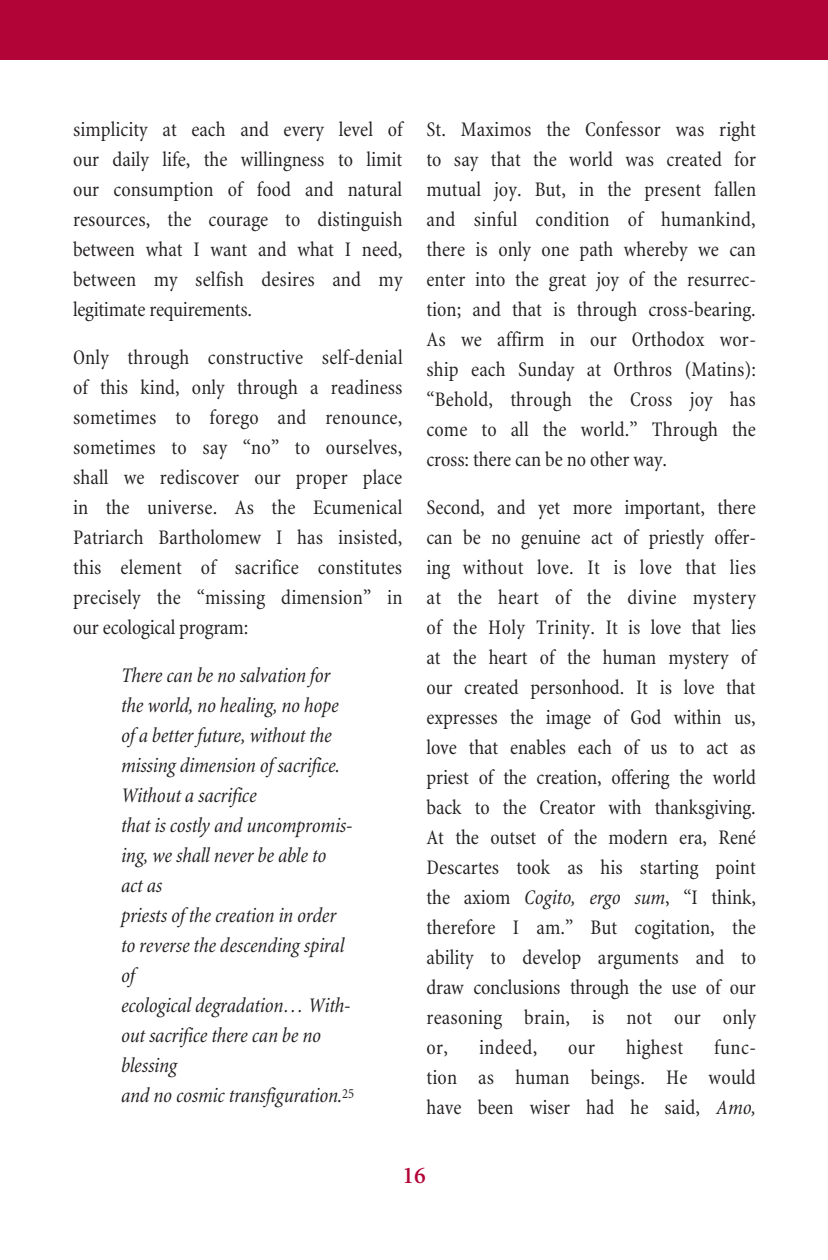
<style>
.page{position:relative;width:828px;height:1260px;background:#fff}
.page>*{position:absolute;margin:0;border:0;box-sizing:border-box;transform-origin:0 0}
.t1{font:600 24px "Minion";color:#b30437}
._3_LECTURE_TEXT{font:condensed 21px/30px "Minion";letter-spacing:.005em;color:#231f20;text-align:justify}
._05_INSET_ITALIC_TEX{font:italic condensed 21px/30px "Minion";letter-spacing:-.01em;color:#231f20}
.s1{font-style:italic}
</style>
<div class="page">
<div style="left:0;top:0;width:828px;height:60px;background:#b30437"></div>
<p class="_3_LECTURE_TEXT" style="left:73px;top:115px;width:331px">simplicity at each and every level of our daily life, the willingness to limit our consumption of food and natural resources, the courage to distinguish between what I want and what I need, between my selfish desires and my legitimate requirements.</p>
<p class="_3_LECTURE_TEXT" style="left:73px;top:343px;width:331px">Only through constructive self-denial of this kind, only through a readiness sometimes to forego and renounce, sometimes to say “no” to ourselves, shall we rediscover our proper place in the universe. As the Ecumenical Patriarch Bartholomew I has insisted, this element of sacrifice constitutes precisely the “missing dimension” in our ecological program:</p>
<p class="_05_INSET_ITALIC_TEX" style="left:121px;top:661px;width:235px">There can be no salvation for the world, no healing, no hope of a better future, without the missing dimension of sacrifice.<br>Without a sacrifice<br>that is costly and uncompromis&shy;ing, we shall never be able to<br>act as<br>priests of the creation in order to reverse the descending spiral of<br>ecological degradation… With&shy;out sacrifice there can be no blessing<br>and no cosmic transfiguration.<sup>25</sup></p>
<p class="_3_LECTURE_TEXT" style="left:427px;top:115px;width:331px">St. Maximos the Confessor was right to say that the world was created for mutual joy. But, in the present fallen and sinful condition of humankind, there is only one path whereby we can enter into the great joy of the resurrec&shy;tion; and that is through cross-bearing.<br>As we affirm in our Orthodox wor&shy;ship each Sunday at Orthros (Matins): “Behold, through the Cross joy has come to all the world.” Through the cross: there can be no other way.</p>
<p class="_3_LECTURE_TEXT" style="left:427px;top:493px;width:331px">Second, and yet more important, there can be no genuine act of priestly offer&shy;ing without love. It is love that lies at the heart of the divine mystery of the Holy Trinity. It is love that lies at the heart of the human mystery of our created personhood. It is love that expresses the image of God within us, love that enables each of us to act as priest of the creation, offering the world back to the Creator with thanksgiving.<br>At the outset of the modern era, René Descartes took as his starting point the axiom <span class="s1">Cogito, ergo sum</span>, “I think, therefore I am.” But cogitation, the ability to develop arguments and to draw conclusions through the use of our reasoning brain, is not our only or,</p>
<p class="_3_LECTURE_TEXT" style="left:427px;top:1033px;width:331px;text-indent:288px">func&shy;tion as human beings. He would have been wiser had he said, <span class="s1">Amo,</span></p>
<p class="_3_LECTURE_TEXT" style="left:479px;top:1033px;width:60px">indeed,</p>
<p class="_3_LECTURE_TEXT" style="left:568px;top:1033px;width:29px">our</p>
<p class="_3_LECTURE_TEXT" style="left:626px;top:1033px;width:59px">highest</p>
<p class="t1" style="left:402px;top:1163px;width:25px">16</p>
</div>
